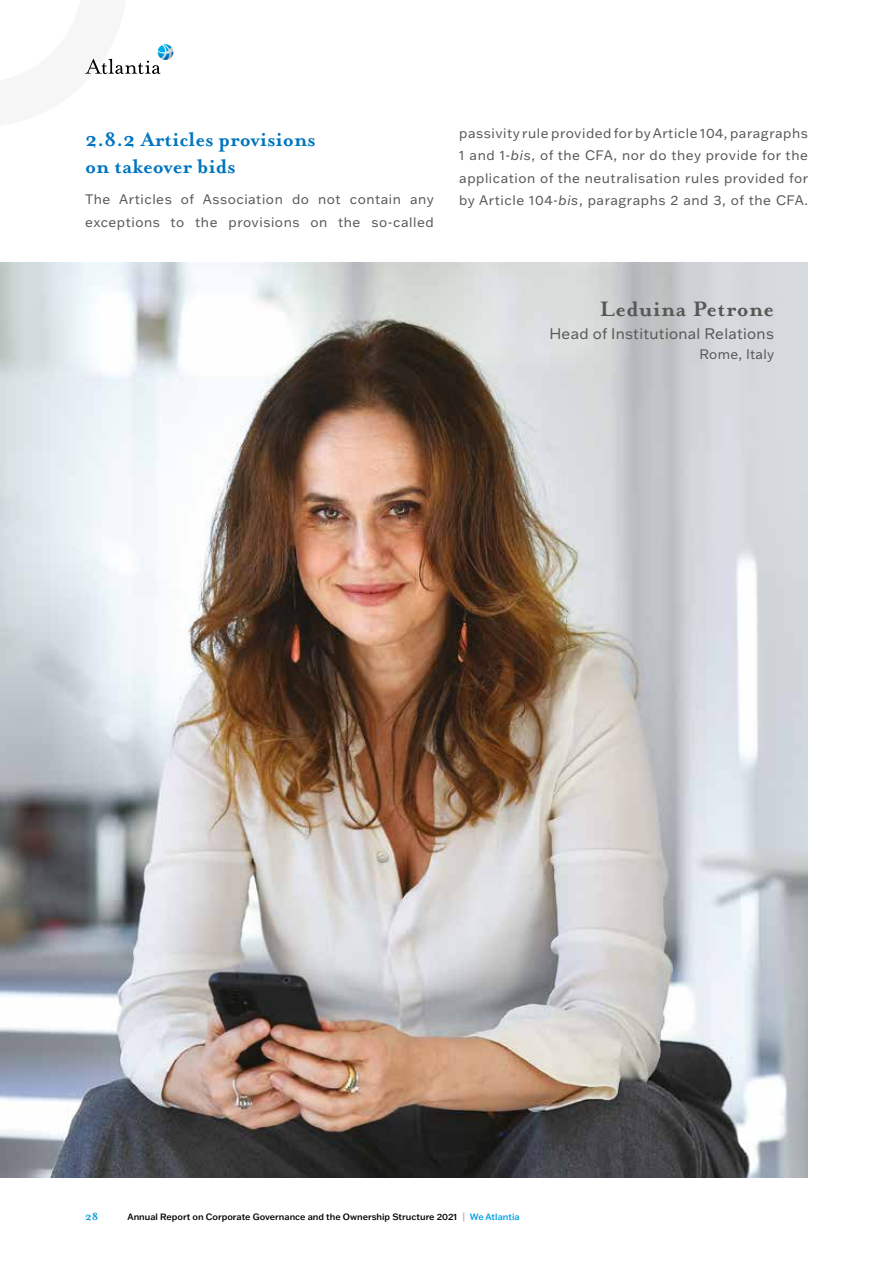
<style>
.page{position:relative;width:893px;height:1263px;background:#fff}
.page>*{position:absolute;margin:0;border:0;box-sizing:border-box;transform-origin:0 0}
.t1{font:700 24px "Mrs Eaves OT";letter-spacing:.02em;color:#575756}
.t2{font:700 22.5px/27px "Mrs Eaves OT";color:#0075bf}
.t3{font:15px "Franklin Gothic ATF";letter-spacing:.02em;color:#575756}
.t4{font:13.5px/22.5px "Franklin Gothic ATF";letter-spacing:.04em;color:#575756}
.t5{font:13.5px "Franklin Gothic ATF";letter-spacing:.02em;color:#575756}
.t6{font:700 12px "Mrs Eaves OT";color:#009fe3}
.t7{font:500 9px "Franklin Gothic ATF";color:#000}
.s1{font-style:italic}
.s2{color:#b3b2b2}
.s3{color:#009fe3}
</style>
<div class="page">
<svg style="left:85px;top:44px;width:88px;height:31px"></svg>
<img style="left:0;top:262px;width:808px;height:916px">
<h2 class="t2" style="left:85px;top:127px;width:232px">2.8.2 Articles provisions on takeover bids</h2>
<p class="t4" style="left:85px;top:188px;width:350px">The Articles of Association do not contain any exceptions to the provisions on the so-called</p>
<p class="t4" style="left:459px;top:121px;width:350px;text-align:justify">passivity rule provided for by Article 104, paragraphs 1 and 1-<span class="s1">bis</span>, of the CFA, nor do they provide for the application of the neutralisation rules provided for by Article 104-<span class="s1">bis</span>, paragraphs 2 and 3, of the CFA.</p>
<h1 class="t1" style="left:600px;top:295px;width:175px">Leduina Petrone</h1>
<p class="t3" style="left:549px;top:323px;width:226px">Head of Institutional Relations</p>
<p class="t5" style="left:699px;top:345px;width:76px">Rome, Italy</p>
<p class="t6" style="left:85px;top:1210px;width:15px">28</p>
<p class="t7" style="left:128px;top:1211px;width:394px">Annual Report on Corporate Governance and the Ownership Structure 2021 <span class="s2">|</span> <span class="s3">We Atlantia</span></p>
</div>
